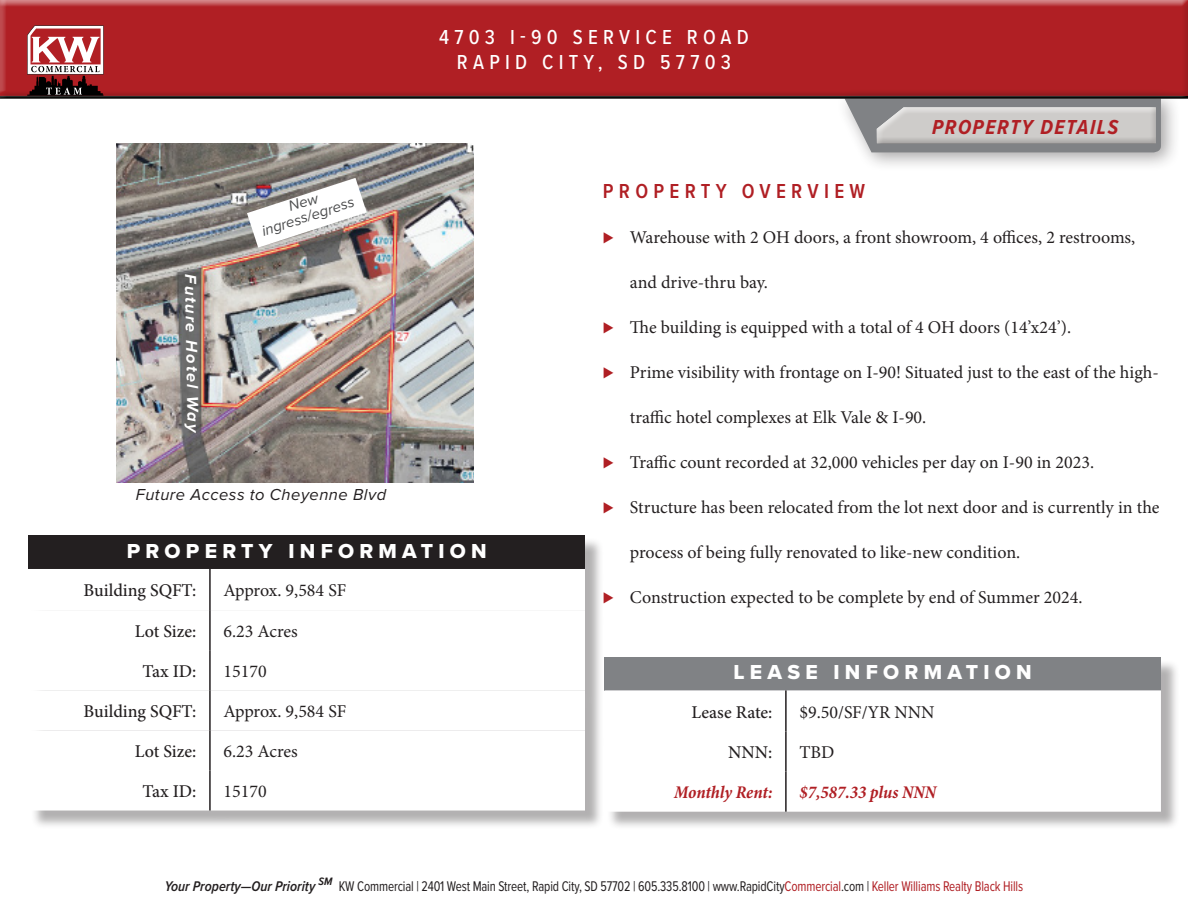
<style>
.page{position:relative;width:1188px;height:918px;background:#fff}
.page>*{position:absolute;margin:0;border:0;box-sizing:border-box;transform-origin:0 0}
.t1{font:500 21px "Proxima Nova Cond";letter-spacing:.25em;color:#fff}
.t2{font:21px "Proxima Nova Extrabld";letter-spacing:.25em;color:#fff}
.t3{font:italic 700 21px "Proxima Nova Cond";letter-spacing:.075em;color:#b01f24}
.t4{font:600 21px "Proxima Nova Cond";letter-spacing:.25em;color:#b01f24}
.t5{font:18px "Minion Pro";color:#231f20}
.t6{font:500 18px "Minion Pro";color:#231f20}
.t7{font:italic 700 condensed 18px "Minion Pro";letter-spacing:-.005em;color:#b01f24}
.t8{font:italic 16.5px "Proxima Nova";letter-spacing:.03em;color:#231f20}
.t9{font:italic 700 16.5px "Proxima Nova";color:#fff}
.t10{font:italic 15px "Proxima Nova";color:#4b4c4d}
.t11{font:14.55px "Proxima Nova Cond";letter-spacing:-.01em;color:#231f20;scale:.9 1}
.s1{font-family:"Proxima Nova";font-weight:700;color:#b01f24}
.s2{font-weight:600;font-style:italic}
.s3{color:#b01f24}
</style>
<div class="page">
<div style="left:0;top:0;width:1188px;height:99px;background:#231f20;opacity:.75"></div>
<div style="left:836px;top:88px;width:345px;height:85px;background:#231f20;opacity:.4"></div>
<svg style="left:27px;top:26px;width:77px;height:70px"></svg>
<div style="left:0;top:96px;width:1188px;height:5px;background:#231f20;opacity:.75"></div>
<svg style="left:845px;top:98px;width:316px;height:54px;background:#888a8d"></svg>
<div style="left:876px;top:106px;width:280px;height:36px;background:#808285"></div>
<div style="left:876px;top:107px;width:280px;height:37px;background:#231f20;opacity:.75"></div>
<img style="left:117px;top:144px;width:356px;height:339px">
<div style="left:607px;top:659px;width:573px;height:172px;background:#231f20;opacity:.35"></div>
<div style="left:604px;top:657px;width:557px;height:33px;background:#808285"></div>
<svg style="left:604px;top:690px;width:557px;height:122px"></svg>
<hr style="left:785px;top:690px;width:2px;height:42px;background:#231f20">
<hr style="left:785px;top:732px;width:2px;height:40px;background:#231f20">
<hr style="left:785px;top:772px;width:2px;height:40px;background:#231f20">
<div style="left:31px;top:537px;width:573px;height:292px;background:#231f20;opacity:.35"></div>
<div style="left:28px;top:535px;width:557px;height:34px;background:#231f20"></div>
<svg style="left:31px;top:569px;width:554px;height:41px"></svg>
<svg style="left:31px;top:610px;width:554px;height:80px"></svg>
<svg style="left:31px;top:690px;width:554px;height:40px"></svg>
<svg style="left:31px;top:730px;width:554px;height:81px"></svg>
<hr style="left:209px;top:569px;width:2px;height:41px;background:#231f20">
<hr style="left:209px;top:610px;width:2px;height:40px;background:#231f20">
<hr style="left:209px;top:650px;width:2px;height:40px;background:#231f20">
<hr style="left:209px;top:690px;width:2px;height:40px;background:#231f20">
<hr style="left:209px;top:730px;width:2px;height:40px;background:#231f20">
<hr style="left:209px;top:770px;width:2px;height:41px;background:#231f20">
<img style="left:247px;top:178px;width:120px;height:70px">
<p class="t1" style="left:439px;top:22px;width:311px">4703 I-90 SERVICE ROAD</p>
<p class="t1" style="left:457px;top:47px;width:276px">RAPID CITY, SD 57703</p>
<p class="t3" style="left:932px;top:111px;width:188px">PROPERTY DETAILS</p>
<p class="t3" style="left:970px;top:111px;width:112px">PAGE NAME</p>
<p class="t9" style="left:203px;top:274px;width:159px;rotate:89deg">Future Hotel Way</p>
<p class="t10" style="left:259px;top:221px;width:98px;rotate:-18deg">ingress/egress</p>
<p class="t8" style="left:136px;top:483px;width:252px">Future Access to Cheyenne Blvd</p>
<p class="t2" style="left:127px;top:535px;width:362px">PROPERTY INFORMATION</p>
<p class="t6" style="left:83px;top:578px;width:114px">Building SQFT:</p>
<p class="t5" style="left:223px;top:578px;width:124px">Approx. 9,584 SF</p>
<p class="t6" style="left:135px;top:619px;width:63px">Lot Size:</p>
<p class="t5" style="left:223px;top:619px;width:76px">6.23 Acres</p>
<p class="t6" style="left:143px;top:659px;width:55px">Tax ID:</p>
<p class="t5" style="left:223px;top:659px;width:45px">15170</p>
<p class="t6" style="left:83px;top:699px;width:114px">Building SQFT:</p>
<p class="t5" style="left:223px;top:699px;width:124px">Approx. 9,584 SF</p>
<p class="t6" style="left:135px;top:739px;width:63px">Lot Size:</p>
<p class="t5" style="left:223px;top:739px;width:76px">6.23 Acres</p>
<p class="t6" style="left:143px;top:779px;width:55px">Tax ID:</p>
<p class="t5" style="left:223px;top:779px;width:45px">15170</p>
<p class="t4" style="left:603px;top:175px;width:264px">PROPERTY OVERVIEW</p>
<p class="t5" style="left:603px;top:225px;width:534px"><span class="s1">⊲</span> Warehouse with 2 OH doors, a front showroom, 4 offices, 2 restrooms,</p>
<p class="t5" style="left:630px;top:270px;width:139px">and drive-thru bay.</p>
<p class="t5" style="left:603px;top:315px;width:470px"><span class="s1">⊲</span> The building is equipped with a total of 4 OH doors (14’x24’).</p>
<p class="t5" style="left:603px;top:360px;width:558px"><span class="s1">⊲</span> Prime visibility with frontage on I-90! Situated just to the east of the high-</p>
<p class="t5" style="left:630px;top:405px;width:298px">traffic hotel complexes at Elk Vale &amp; I-90.</p>
<p class="t5" style="left:603px;top:450px;width:493px"><span class="s1">⊲</span> Traffic count recorded at 32,000 vehicles per day on I-90 in 2023.</p>
<p class="t5" style="left:603px;top:495px;width:558px"><span class="s1">⊲</span> Structure has been relocated from the lot next door and is currently in the</p>
<p class="t5" style="left:630px;top:540px;width:392px">process of being fully renovated to like-new condition.</p>
<p class="t5" style="left:603px;top:585px;width:481px"><span class="s1">⊲</span> Construction expected to be complete by end of Summer 2024.</p>
<p class="t2" style="left:734px;top:657px;width:300px">LEASE INFORMATION</p>
<p class="t6" style="left:692px;top:700px;width:82px">Lease Rate:</p>
<p class="t5" style="left:799px;top:700px;width:137px">$9.50/SF/YR NNN</p>
<p class="t6" style="left:728px;top:740px;width:46px">NNN:</p>
<p class="t5" style="left:799px;top:740px;width:36px">TBD</p>
<p class="t7" style="left:674px;top:780px;width:100px">Monthly Rent:</p>
<p class="t7" style="left:799px;top:780px;width:138px">$7,587.33 plus NNN</p>
<p class="t11" style="left:165px;top:875px;width:955px"><span class="s2">Your Property—Our Priority</span> <sup>SM</sup> KW Commercial | 2401 West Main Street, Rapid City, SD 57702 | 605.335.8100 | www.RapidCity<span class="s3">Commercial</span>.com | <span class="s3">Keller Williams Realty Black Hills</span></p>
</div>
